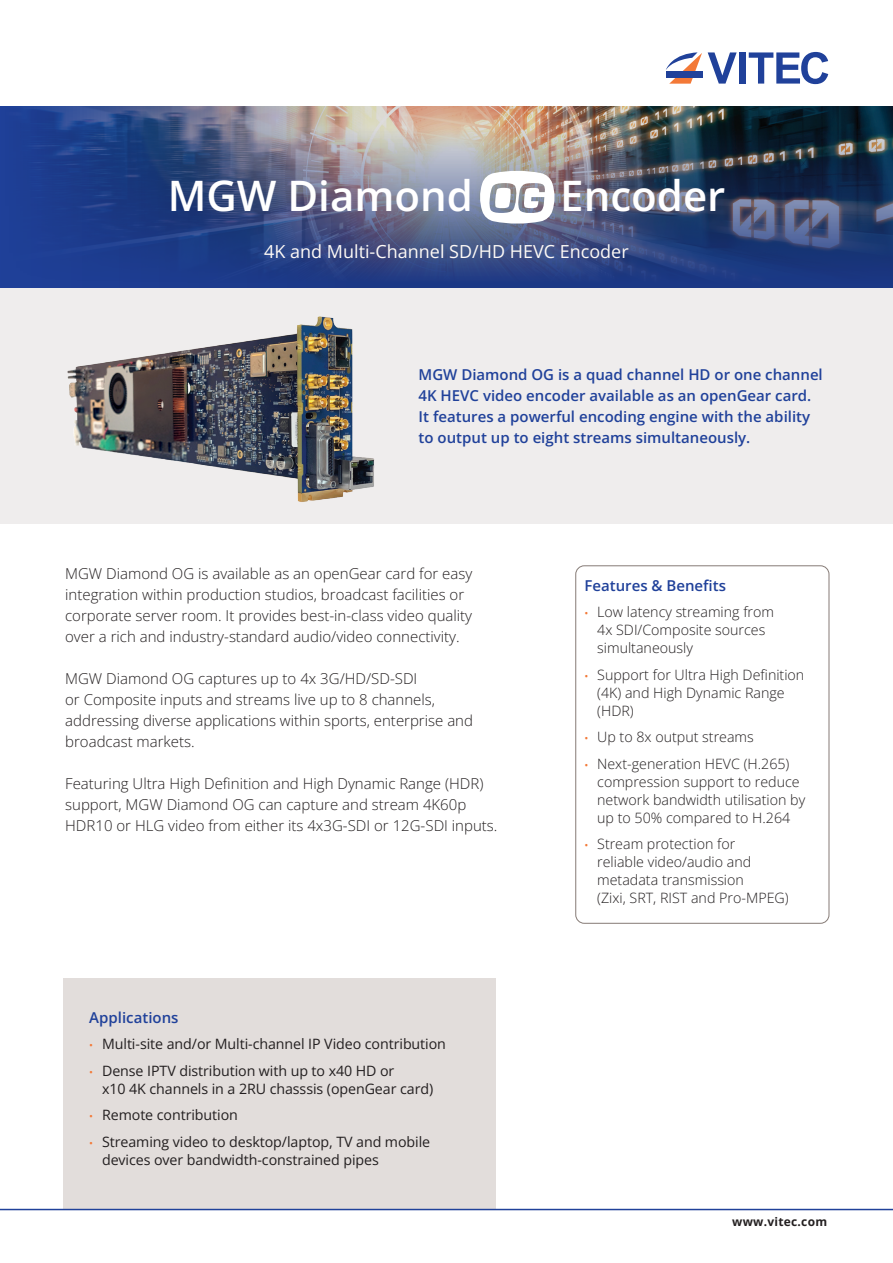
<style>
.page{position:relative;width:893px;height:1263px;background:#fff}
.page>*{position:absolute;margin:0;border:0;box-sizing:border-box;transform-origin:0 0}
.Paragraph_Style_5{font:600 42px "Open Sans";color:#fff}
.Brochure_subtitle{font:18px "Open Sans";color:#fefaf6}
.Body{font:300 15px/21px "Open Sans";color:#231f20}
.Intro_box_text{font:600 15px/21px "Open Sans";color:#20419a}
.t1{font:300 14.25px/18px "Open Sans";color:#231f20}
.t2{font:14.25px/18px "Open Sans";letter-spacing:-.005em;color:#231f20}
.t3{font:700 12px "Open Sans";letter-spacing:.02em;color:#231f20}
.s1{font-size:10.5px;color:#f37937}
.s2{font-weight:400;font-size:10.5px;color:#f37937}
</style>
<div class="page">
<svg style="left:749px;top:52px;width:79px;height:32px"></svg>
<div style="left:739px;top:52px;width:7px;height:32px;background:#20419a"></div>
<svg style="left:666px;top:52px;width:36px;height:32px"></svg>
<div style="left:666px;top:72px;width:37px;height:6px;background:#20419a"></div>
<svg style="left:708px;top:52px;width:29px;height:32px"></svg>
<div style="left:0;top:287px;width:893px;height:237px;background:#efeded"></div>
<img style="left:0;top:106px;width:893px;height:182px">
<div style="left:64px;top:978px;width:432px;height:231px;background:#e2dddb"></div>
<div style="left:575px;top:566px;width:254px;height:357px;border:1px solid #867b76;border-radius:9px"></div>
<hr style="left:0;top:1209px;width:893px;height:1px;background:#20419a">
<img style="left:67px;top:316px;width:308px;height:186px">
<svg style="left:480px;top:171px;width:74px;height:53px"></svg>
<p class="Paragraph_Style_5" style="left:168px;top:167px;width:307px">MGW Diamond</p>
<p class="Paragraph_Style_5" style="left:560px;top:167px;width:167px">Encoder</p>
<p class="Brochure_subtitle" style="left:264px;top:239px;width:366px">4K and Multi-Channel SD/HD HEVC Encoder</p>
<p class="Intro_box_text" style="left:419px;top:364px;width:406px">MGW Diamond OG is a quad channel HD or one channel 4K HEVC video encoder available as an openGear card.<br>It features a powerful encoding engine with the ability to output up to eight streams simultaneously.</p>
<p class="Body" style="left:65px;top:563px;width:409px">MGW Diamond OG is available as an openGear card for easy integration within production studios, broadcast facilities or corporate server room. It provides best-in-class video quality over a rich and industry-standard audio/video connectivity.</p>
<p class="Body" style="left:65px;top:668px;width:409px">MGW Diamond OG captures up to 4x 3G/HD/SD-SDI<br>or Composite inputs and streams live up to 8 channels, addressing diverse applications within sports, enterprise and broadcast markets.</p>
<p class="Body" style="left:65px;top:773px;width:434px">Featuring Ultra High Definition and High Dynamic Range (HDR) support, MGW Diamond OG can capture and stream 4K60p<br>HDR10 or HLG video from either its 4x3G-SDI or 12G-SDI inputs.</p>
<p class="Intro_box_text" style="left:89px;top:1006px;width:91px">Applications</p>
<p class="t2" style="left:89px;top:1034px;width:358px"><span class="s1">•</span> Multi-site and/or Multi-channel IP Video contribution</p>
<p class="t2" style="left:102px;top:1061px;width:333px;text-indent:-13px"><span class="s1">•</span> Dense IPTV distribution with up to x40 HD or<br>x10 4K channels in a 2RU chasssis (openGear card)</p>
<p class="t2" style="left:89px;top:1105px;width:150px"><span class="s1">•</span> Remote contribution</p>
<p class="t2" style="left:102px;top:1132px;width:330px;text-indent:-13px"><span class="s1">•</span> Streaming video to desktop/laptop, TV and mobile devices over bandwidth-constrained pipes</p>
<p class="Intro_box_text" style="left:584px;top:574px;width:143px">Features &amp; Benefits</p>
<p class="t1" style="left:597px;top:602px;width:178px;text-indent:-13px"><span class="s2">•</span> Low latency streaming from<br>4x SDI/Composite sources simultaneously</p>
<p class="t1" style="left:597px;top:665px;width:209px;text-indent:-13px"><span class="s2">•</span> Support for Ultra High Definition (4K) and High Dynamic Range (HDR)</p>
<p class="t1" style="left:584px;top:727px;width:171px"><span class="s2">•</span> Up to 8x output streams</p>
<p class="t1" style="left:597px;top:754px;width:210px;text-indent:-13px"><span class="s2">•</span> Next-generation HEVC (H.265) compression support to reduce network bandwidth utilisation by up to 50% compared to H.264</p>
<p class="t1" style="left:597px;top:834px;width:193px;text-indent:-13px"><span class="s2">•</span> Stream protection for<br>reliable video/audio and metadata transmission<br>(Zixi, SRT, RIST and Pro-MPEG)</p>
<p class="t3" style="left:732px;top:1214px;width:96px">www.vitec.com</p>
</div>
